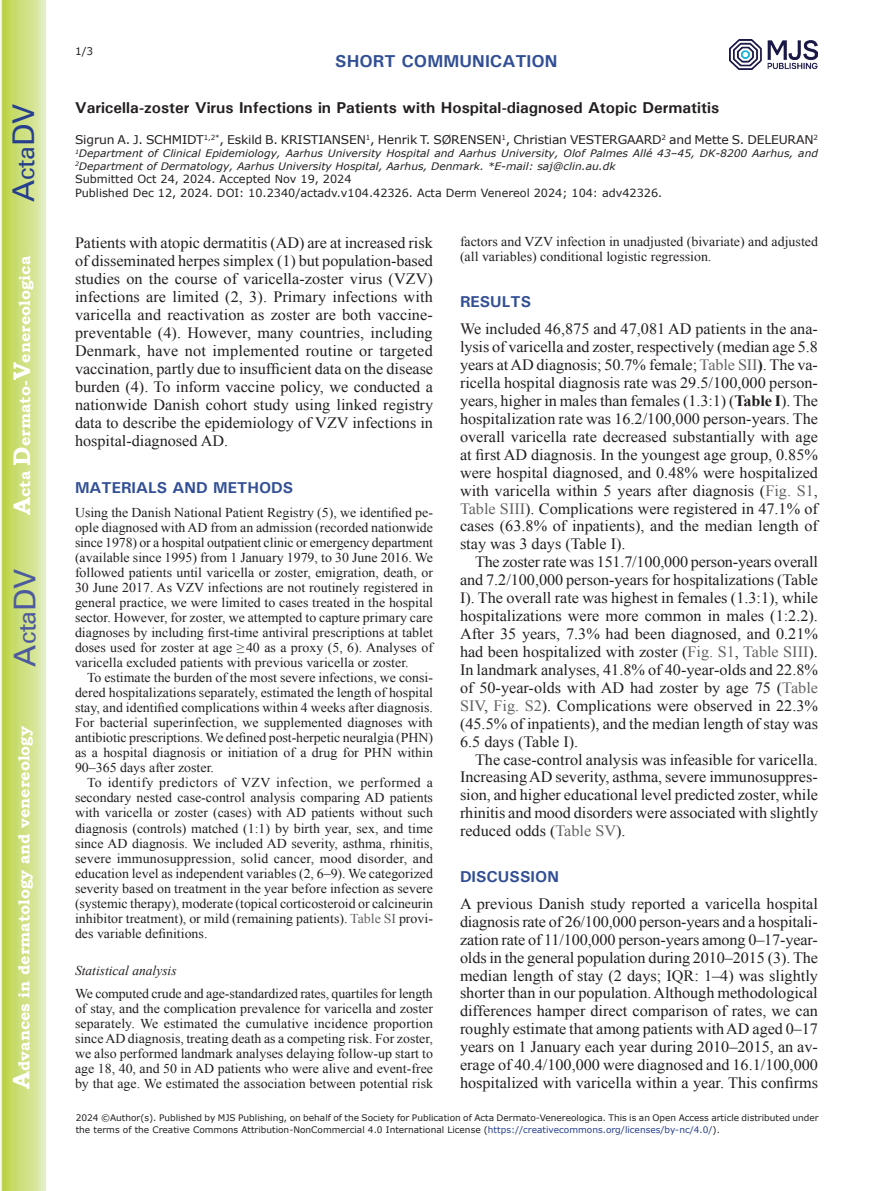
<style>
.page{position:relative;width:893px;height:1191px;background:#fff}
.page>*{position:absolute;margin:0;border:0;box-sizing:border-box;transform-origin:0 0}
.t1{font:30px "Univers";color:#4d5a9e}
.t2{font:30px "Univers";color:#253f8e}
.t3{font:700 17.25px "Univers";color:#324f95}
.t4{font:15.75px/17.9px "Times New Roman";color:#231f20;text-align:justify}
.t5{font:700 15.75px "Univers";color:#231f20}
.t6{font:700 15.75px "Bookman Old Style";color:#fff}
.t7{font:700 15.75px "Univers";color:#324f95}
.t8{font:13.5px/15px "Times New Roman";color:#231f20;text-align:justify}
.t9{font:italic 13.5px "Times New Roman";color:#231f20}
.t10{font:12px "Verdana";letter-spacing:-.015em;color:#231f20}
.t11{font:11.25px/13.5px "Verdana";color:#231f20}
.t12{font:10.5px "Verdana";color:#231f20}
.t13{font:italic 10.35px/12.8px "Verdana";color:#231f20}
.t14{font:9px/12px "Verdana";color:#231f20}
.s1{font-size:24px}
.s2{color:#636366}
.s3{font-weight:700}
.s4{color:#253f8e}
</style>
<div class="page">
<svg style="left:1px;top:0;width:45px;height:1191px;background:#cfe084"></svg>
<img style="left:729px;top:40px;width:89px;height:30px">
<h1 class="t2" style="left:6px;top:202px;width:100px;rotate:-90deg">A<span class="s1">cta</span>DV</h1>
<p class="t6" style="left:15px;top:515px;width:260px;rotate:-90deg"><span class="s1">A</span>cta <span class="s1">D</span>ermato-<span class="s1">V</span>enereologica</p>
<h1 class="t1" style="left:7px;top:666px;width:100px;rotate:-90deg">A<span class="s1">cta</span>DV</h1>
<p class="t6" style="left:15px;top:1088px;width:364px;rotate:-90deg"><span class="s1">A</span>dvances in dermatology and venereology</p>
<p class="t12" style="left:75px;top:44px;width:20px">1/3</p>
<p class="t3" style="left:335px;top:50px;width:224px">SHORT COMMUNICATION</p>
<p class="t5" style="left:75px;top:97px;width:646px">Varicella-zoster Virus Infections in Patients with Hospital-diagnosed Atopic Dermatitis</p>
<p class="t10" style="left:75px;top:132px;width:744px">Sigrun A. J. SCHMIDT<sup>1,2*</sup>, Eskild B. KRISTIANSEN<sup>1</sup>, Henrik T. SØRENSEN<sup>1</sup>, Christian VESTERGAARD<sup>2</sup> and Mette S. DELEURAN<sup>2</sup></p>
<p class="t13" style="left:75px;top:147px;width:745px"><sup>1</sup>Department of Clinical Epidemiology, Aarhus University Hospital and Aarhus University, Olof Palmes Allé 43–45, DK-8200 Aarhus, and<br><sup>2</sup>Department of Dermatology, Aarhus University Hospital, Aarhus, Denmark. *E-mail: saj@clin.au.dk</p>
<p class="t11" style="left:75px;top:173px;width:589px">Submitted Oct 24, 2024. Accepted Nov 19, 2024<br>Published Dec 12, 2024. DOI: 10.2340/actadv.v104.42326. Acta Derm Venereol 2024; 104: adv42326.</p>
<p class="t4" style="left:75px;top:233px;width:360px">Patients with atopic dermatitis (AD) are at increased risk of disseminated herpes simplex (1) but population-based studies on the course of varicella-zoster virus (VZV) infections are limited (2, 3). Primary infections with varicella and reactivation as zoster are both vaccine&shy;preventable (4). However, many countries, including Denmark, have not implemented routine or targeted vaccination, partly due to insufficient data on the disease burden (4). To inform vaccine policy, we conducted a nationwide Danish cohort study using linked registry data to describe the epidemiology of VZV infections in hospital-diagnosed AD.</p>
<p class="t7" style="left:75px;top:478px;width:220px">MATERIALS AND METHODS</p>
<p class="t8" style="left:75px;top:505px;width:360px">Using the Danish National Patient Registry (5), we identified pe&shy;ople diagnosed with AD from an admission (recorded nationwide since 1978) or a hospital outpatient clinic or emergency department (available since 1995) from 1 January 1979, to 30 June 2016. We followed patients until varicella or zoster, emigration, death, or 30 June 2017. As VZV infections are not routinely registered in general practice, we were limited to cases treated in the hospital sector. However, for zoster, we attempted to capture primary care diagnoses by including first-time antiviral prescriptions at tablet doses used for zoster at age ≥40 as a proxy (5, 6). Analyses of varicella excluded patients with previous varicella or zoster.</p>
<p class="t8" style="left:75px;top:670px;width:360px;text-indent:12px">To estimate the burden of the most severe infections, we consi&shy;dered hospitalizations separately, estimated the length of hospital stay, and identified complications within 4 weeks after diagnosis.<br>For bacterial superinfection, we supplemented diagnoses with antibiotic prescriptions. We defined post-herpetic neuralgia (PHN) as a hospital diagnosis or initiation of a drug for PHN within 90–365 days after zoster.</p>
<p class="t8" style="left:75px;top:775px;width:360px;text-indent:12px">To identify predictors of VZV infection, we performed a secondary nested case-control analysis comparing AD patients with varicella or zoster (cases) with AD patients without such diagnosis (controls) matched (1:1) by birth year, sex, and time since AD diagnosis. We included AD severity, asthma, rhinitis, severe immunosuppression, solid cancer, mood disorder, and education level as independent variables (2, 6–9). We categorized severity based on treatment in the year before infection as severe (systemic therapy), moderate (topical corticosteroid or calcineurin inhibitor treatment), or mild (remaining patients). <span class="s2">Table SI</span> provi&shy;des variable definitions.</p>
<p class="t9" style="left:75px;top:961px;width:103px">Statistical analysis</p>
<p class="t8" style="left:75px;top:985px;width:360px">We computed crude and age-standardized rates, quartiles for length of stay, and the complication prevalence for varicella and zoster separately. We estimated the cumulative incidence proportion since AD diagnosis, treating death as a competing risk. For zoster, we also performed landmark analyses delaying follow-up start to age 18, 40, and 50 in AD patients who were alive and event-free by that age. We estimated the association between potential risk</p>
<p class="t8" style="left:460px;top:234px;width:359px">factors and VZV infection in unadjusted (bivariate) and adjusted (all variables) conditional logistic regression.</p>
<p class="t7" style="left:460px;top:292px;width:73px">RESULTS</p>
<p class="t4" style="left:460px;top:320px;width:360px">We included 46,875 and 47,081 AD patients in the ana&shy;lysis of varicella and zoster, respectively (median age 5.8 years at AD diagnosis; 50.7% female; <span class="s2">Table SII</span><span class="s3">)</span>. The va&shy;ricella hospital diagnosis rate was 29.5/100,000 person&shy;years, higher in males than females (1.3:1) (<span class="s3">Table I</span>). The hospitalization rate was 16.2/100,000 person-years. The overall varicella rate decreased substantially with age at first AD diagnosis. In the youngest age group, 0.85% were hospital diagnosed, and 0.48% were hospitalized with varicella within 5 years after diagnosis (<span class="s2">Fig. S1</span>, <span class="s2">Table SIII</span>). Complications were registered in 47.1% of cases (63.8% of inpatients), and the median length of stay was 3 days (Table I).</p>
<p class="t4" style="left:460px;top:553px;width:360px;text-indent:15px">The zoster rate was 151.7/100,000 person-years overall and 7.2/100,000 person-years for hospitalizations (Table I). The overall rate was highest in females (1.3:1), while hospitalizations were more common in males (1:2.2).<br>After 35 years, 7.3% had been diagnosed, and 0.21% had been hospitalized with zoster (<span class="s2">Fig. S1</span>, <span class="s2">Table SIII</span>).<br>In landmark analyses, 41.8% of 40-year-olds and 22.8% of 50-year-olds with AD had zoster by age 75 (<span class="s2">Table SIV</span>, <span class="s2">Fig. S2</span>). Complications were observed in 22.3% (45.5% of inpatients), and the median length of stay was 6.5 days (Table I).</p>
<p class="t4" style="left:460px;top:750px;width:360px;text-indent:15px">The case-control analysis was infeasible for varicella.<br>Increasing AD severity, asthma, severe immunosuppres&shy;sion, and higher educational level predicted zoster, while rhinitis and mood disorders were associated with slightly reduced odds (<span class="s2">Table SV</span>).</p>
<p class="t7" style="left:460px;top:867px;width:100px">DISCUSSION</p>
<p class="t4" style="left:460px;top:894px;width:360px">A previous Danish study reported a varicella hospital diagnosis rate of 26/100,000 person-years and a hospitali&shy;zation rate of 11/100,000 person-years among 0–17-year&shy;olds in the general population during 2010–2015 (3). The median length of stay (2 days; IQR: 1–4) was slightly shorter than in our population. Although methodological differences hamper direct comparison of rates, we can roughly estimate that among patients with AD aged 0–17 years on 1 January each year during 2010–2015, an av&shy;erage of 40.4/100,000 were diagnosed and 16.1/100,000 hospitalized with varicella within a year. This confirms</p>
<p class="t14" style="left:76px;top:1112px;width:744px">2024 ©Author(s). Published by MJS Publishing, on behalf of the Society for Publication of Acta Dermato-Venereologica. This is an Open Access article distributed under the terms of the Creative Commons Attribution-NonCommercial 4.0 International License (<span class="s4">https://creativecommons.org/licenses/by-nc/4.0/</span>).</p>
</div>
